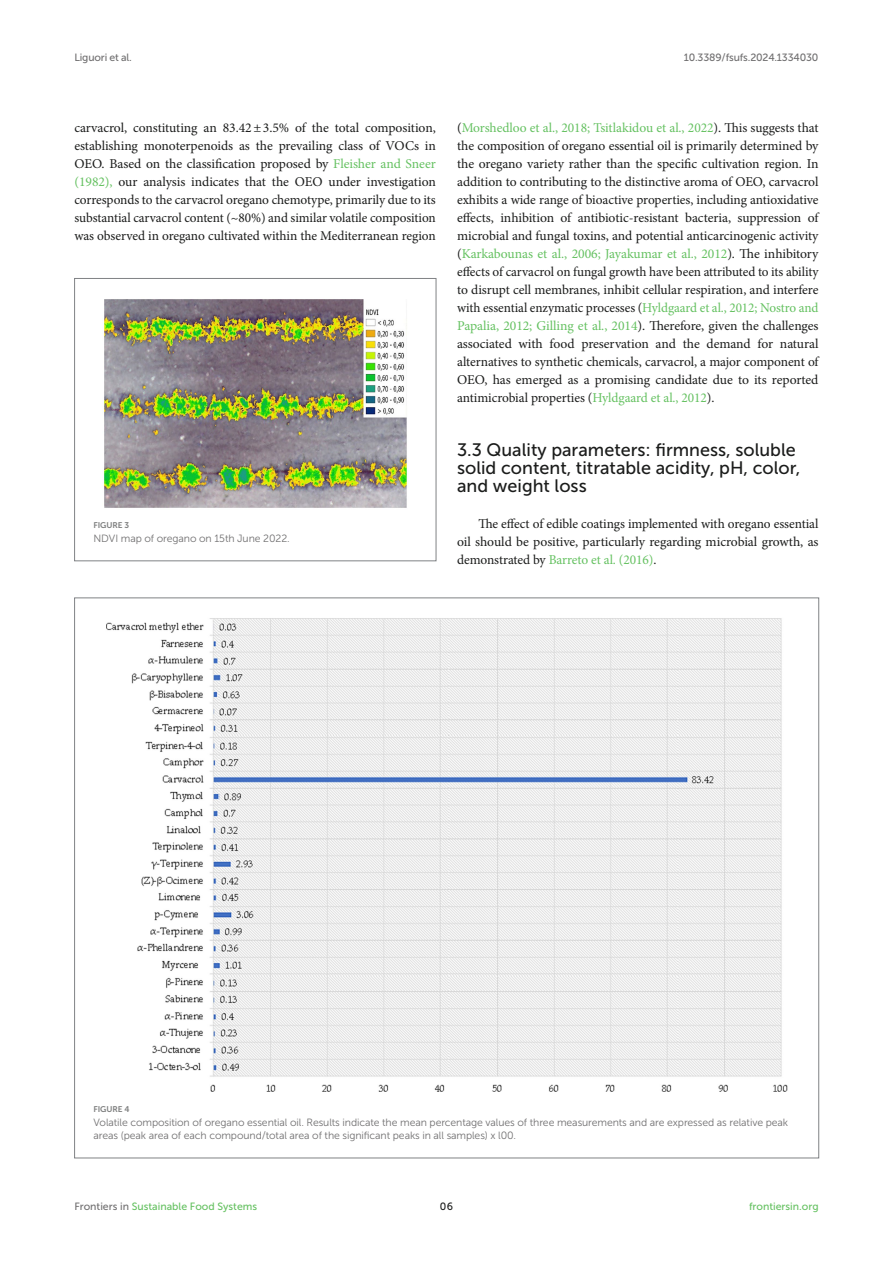
<style>
.page{position:relative;width:893px;height:1263px;background:#fff}
.page>*{position:absolute;margin:0;border:0;box-sizing:border-box;transform-origin:0 0}
.HEAD_2{font:18px/18px "Museo Sans 500";color:#1b1c1b}
.TEXT{font:13.5px/18px "Minion Pro";letter-spacing:-.005em;color:#1b1c1b;text-align:justify}
.TEXT_FLUSH{font:13.5px/18px "Minion Pro";letter-spacing:-.005em;color:#1b1c1b;text-align:justify}
.FIG_LEG{font:10.5px/13.5px "Museo Sans 300";letter-spacing:-.01em;color:#706f70}
.t1{font:10.5px "Museo Sans 500";color:#65c161}
.t2{font:10.5px "Museo Sans 500";letter-spacing:-.015em;color:#706f70}
.t3{font:10.5px "Museo Sans 500";color:#1b1c1b}
.FIG_HD{font:8.25px "Museo Sans 700";letter-spacing:-.01em;color:#7e7f7f}
.s1{color:#65c161}
.s2{color:#706f70}
</style>
<div class="page">
<img style="left:104px;top:299px;width:303px;height:209px">
<div style="left:74px;top:278px;width:362px;height:283px;border:1px solid #808285"></div>
<img style="left:106px;top:618px;width:682px;height:474px">
<p class="t2" style="left:74px;top:51px;width:59px">Liguori et al.</p>
<p class="t2" style="left:684px;top:51px;width:136px">10.3389/fsufs.2024.1334030</p>
<p class="TEXT" style="left:74px;top:119px;width:363px">carvacrol, constituting an 83.42±3.5% of the total composition, establishing monoterpenoids as the prevailing class of VOCs in OEO. Based on the classification proposed by <span class="s1">Fleisher and Sneer (1982),</span> our analysis indicates that the OEO under investigation corresponds to the carvacrol oregano chemotype, primarily due to its substantial carvacrol content (~80%) and similar volatile composition was observed in oregano cultivated within the Mediterranean region</p>
<p class="TEXT" style="left:457px;top:119px;width:363px">(<span class="s1">Morshedloo et al., 2018; Tsitlakidou et al., 2022</span>). This suggests that the composition of oregano essential oil is primarily determined by the oregano variety rather than the specific cultivation region. In addition to contributing to the distinctive aroma of OEO, carvacrol exhibits a wide range of bioactive properties, including antioxidative effects, inhibition of antibiotic-resistant bacteria, suppression of microbial and fungal toxins, and potential anticarcinogenic activity (<span class="s1">Karkabounas et al., 2006; Jayakumar et al., 2012</span>). The inhibitory effects of carvacrol on fungal growth have been attributed to its ability to disrupt cell membranes, inhibit cellular respiration, and interfere with essential enzymatic processes (<span class="s1">Hyldgaard et al., 2012; Nostro and Papalia, 2012; Gilling et al., 2014</span>). Therefore, given the challenges associated with food preservation and the demand for natural alternatives to synthetic chemicals, carvacrol, a major component of OEO, has emerged as a promising candidate due to its reported antimicrobial properties (<span class="s1">Hyldgaard et al., 2012</span>).</p>
<p class="HEAD_2" style="left:457px;top:441px;width:345px">3.3 Quality parameters: firmness, soluble solid content, titratable acidity, pH, color, and weight loss</p>
<p class="TEXT_FLUSH" style="left:457px;top:515px;width:363px;text-indent:21px">The effect of edible coatings implemented with oregano essential oil should be positive, particularly regarding microbial growth, as demonstrated by <span class="s1">Barreto et al. (2016)</span>.</p>
<p class="FIG_HD" style="left:94px;top:521px;width:37px">FIGURE 3</p>
<p class="FIG_LEG" style="left:94px;top:532px;width:198px">NDVI map of oregano on 15th June 2022.</p>
<p class="FIG_HD" style="left:94px;top:1104px;width:37px">FIGURE 4</p>
<p class="FIG_LEG" style="left:94px;top:1115px;width:696px">Volatile composition of oregano essential oil. Results indicate the mean percentage values of three measurements and are expressed as relative peak areas (peak area of each compound/total area of the significant peaks in all samples) x l00.</p>
<p class="t1" style="left:74px;top:1200px;width:184px"><span class="s2">Frontiers in</span> Sustainable Food Systems</p>
<p class="t3" style="left:440px;top:1200px;width:15px">06</p>
<p class="t1" style="left:749px;top:1200px;width:71px">frontiersin.org</p>
</div>
